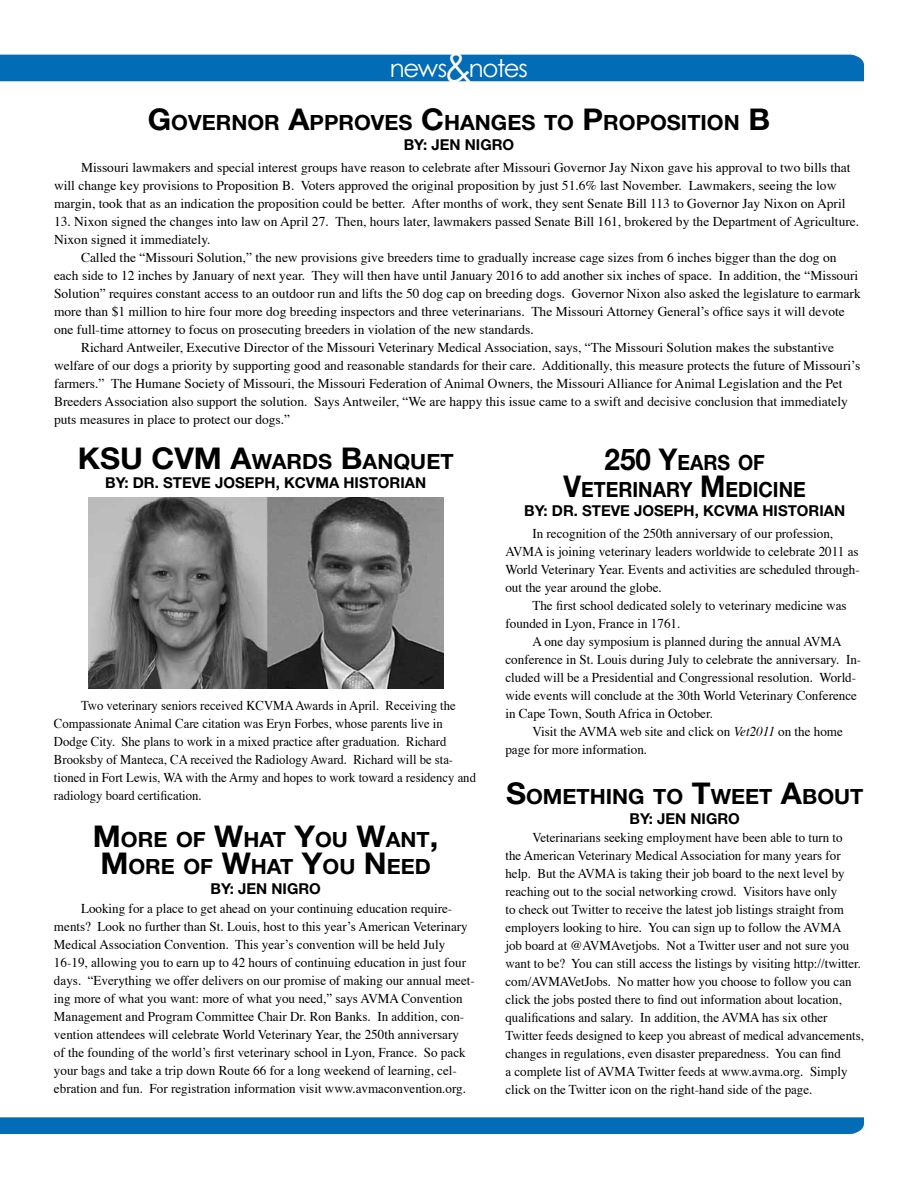
<style>
.page{position:relative;width:918px;height:1188px;background:#fff}
.page>*{position:absolute;margin:0;border:0;box-sizing:border-box;transform-origin:0 0}
.t1{font:24.45px "Century Gothic";letter-spacing:-.06em;color:#fff}
.t2{font:700 21px/27px "Helvetica Neue";color:#000;text-align:center}
.t3{font:700 21px/27px "Helvetica Neue";color:#000;text-align:center;scale:.93 1}
.t4{font:700 15px "Helvetica Neue";color:#000}
.t5{font:13.5px/18px "Times";color:#000}
.t6{font:13.5px/18px "Times";color:#000;scale:.96 1}
.t7{font:13.5px/18px "Times";color:#000;scale:.94 1}
.s1{font-size:42.6px}
.s2{font-size:30px}
.s3{font-style:italic}
</style>
<div class="page">
<div style="left:0;top:55px;width:864px;height:26px;background:#036cb6"></div>
<div style="left:0;top:1117px;width:864px;height:17px;background:#036cb6"></div>
<img style="left:88px;top:498px;width:355px;height:190px">
<h1 class="t1" style="left:390px;top:53px;width:140px">news<span class="s1">&amp;</span>notes</h1>
<h2 class="t2" style="left:148px;top:109px;width:624px"><span class="s2">G</span>OVERNOR <span class="s2">A</span>PPROVES <span class="s2">C</span>HANGES TO <span class="s2">P</span>ROPOSITION <span class="s2">B</span></h2>
<p class="t4" style="left:404px;top:135px;width:112px">BY: JEN NIGRO</p>
<p class="t5" style="left:54px;top:158px;width:798px;text-indent:27px">Missouri lawmakers and special interest groups have reason to celebrate after Missouri Governor Jay Nixon gave his approval to two bills that will change key provisions to Proposition B. Voters approved the original proposition by just 51.6% last November. Lawmakers, seeing the low margin, took that as an indication the proposition could be better. After months of work, they sent Senate Bill 113 to Governor Jay Nixon on April</p>
<p class="t5" style="left:54px;top:212px;width:807px">13. Nixon signed the changes into law on April 27. Then, hours later, lawmakers passed Senate Bill 161, brokered by the Department of Agriculture.</p>
<p class="t5" style="left:54px;top:230px;width:158px">Nixon signed it immediately.</p>
<p class="t5" style="left:81px;top:248px;width:757px">Called the “Missouri Solution,” the new provisions give breeders time to gradually increase cage sizes from 6 inches bigger than the dog on</p>
<p class="t5" style="left:54px;top:266px;width:806px">each side to 12 inches by January of next year. They will then have until January 2016 to add another six inches of space. In addition, the “Missouri</p>
<p class="t5" style="left:54px;top:284px;width:808px">Solution” requires constant access to an outdoor run and lifts the 50 dog cap on breeding dogs. Governor Nixon also asked the legislature to earmark</p>
<p class="t5" style="left:54px;top:302px;width:792px">more than $1 million to hire four more dog breeding inspectors and three veterinarians. The Missouri Attorney General’s office says it will devote</p>
<p class="t5" style="left:54px;top:320px;width:481px">one full-time attorney to focus on prosecuting breeders in violation of the new standards.</p>
<p class="t5" style="left:81px;top:338px;width:755px">Richard Antweiler, Executive Director of the Missouri Veterinary Medical Association, says, “The Missouri Solution makes the substantive</p>
<p class="t5" style="left:54px;top:356px;width:808px">welfare of our dogs a priority by supporting good and reasonable standards for their care. Additionally, this measure protects the future of Missouri’s</p>
<p class="t5" style="left:54px;top:374px;width:790px">farmers.” The Humane Society of Missouri, the Missouri Federation of Animal Owners, the Missouri Alliance for Animal Legislation and the Pet</p>
<p class="t5" style="left:54px;top:392px;width:796px">Breeders Association also support the solution. Says Antweiler, “We are happy this issue came to a swift and decisive conclusion that immediately</p>
<p class="t5" style="left:54px;top:410px;width:238px">puts measures in place to protect our dogs.”</p>
<h2 class="t2" style="left:78px;top:447px;width:377px"><span class="s2">KSU CVM A</span>WARDS <span class="s2">B</span>ANQUET</h2>
<p class="t4" style="left:105px;top:474px;width:323px">BY: DR. STEVE JOSEPH, KCVMA HISTORIAN</p>
<h2 class="t3" style="left:564px;top:449px;width:262px"><span class="s2">250 Y</span>EARS OF<br><span class="s2">V</span>ETERINARY <span class="s2">M</span> EDICINE</h2>
<p class="t5" style="left:505px;top:523px;width:356px;text-indent:27px">In recognition of the 250th anniversary of our profession, AVMA is joining veterinary leaders worldwide to celebrate 2011 as World Veterinary Year. Events and activities are scheduled through&shy;out the year around the globe.</p>
<p class="t5" style="left:505px;top:595px;width:343px;text-indent:27px">The first school dedicated solely to veterinary medicine was founded in Lyon, France in 1761.</p>
<p class="t5" style="left:505px;top:631px;width:357px;text-indent:27px">A one day symposium is planned during the annual AVMA conference in St. Louis during July to celebrate the anniversary. In&shy;cluded will be a Presidential and Congressional resolution. World&shy;wide events will conclude at the 30th World Veterinary Conference in Cape Town, South Africa in October.</p>
<p class="t5" style="left:505px;top:721px;width:339px;text-indent:27px">Visit the AVMA web site and click on <span class="s3">Vet2011</span> on the home page for more information.</p>
<p class="t4" style="left:524px;top:501px;width:323px">BY: DR. STEVE JOSEPH, KCVMA HISTORIAN</p>
<p class="t7" style="left:54px;top:695px;width:450px;text-indent:27px">Two veterinary seniors received KCVMA Awards in April. Receiving the Compassionate Animal Care citation was Eryn Forbes, whose parents live in Dodge City. She plans to work in a mixed practice after graduation. Richard Brooksby of Manteca, CA received the Radiology Award. Richard will be sta&shy;tioned in Fort Lewis, WA with the Army and hopes to work toward a residency and radiology board certification.</p>
<h2 class="t2" style="left:93px;top:826px;width:347px"><span class="s2">M</span> ORE OF <span class="s2">W</span>HAT <span class="s2">Y</span>OU <span class="s2">W</span>ANT<span class="s2">,<br>M</span>ORE OF <span class="s2">W</span>HAT <span class="s2">Y</span>OU <span class="s2">N</span> EED</h2>
<p class="t4" style="left:210px;top:879px;width:112px">BY: JEN NIGRO</p>
<p class="t5" style="left:54px;top:899px;width:422px;text-indent:27px">Looking for a place to get ahead on your continuing education require&shy;ments? Look no further than St. Louis, host to this year’s American Veterinary Medical Association Convention. This year’s convention will be held July 16-19, allowing you to earn up to 42 hours of continuing education in just four days. “Everything we offer delivers on our promise of making our annual meet&shy;ing more of what you want: more of what you need,” says AVMA Convention Management and Program Committee Chair Dr. Ron Banks. In addition, con&shy;vention attendees will celebrate World Veterinary Year, the 250th anniversary<br>of the founding of the world’s first veterinary school in Lyon, France. So pack your bags and take a trip down Route 66 for a long weekend of learning, cel&shy;ebration and fun. For registration information visit www.avmaconvention.org.</p>
<h2 class="t2" style="left:506px;top:783px;width:359px"><span class="s2">S</span>OMETHING TO <span class="s2">T</span>WEET <span class="s2">A</span>BOUT</h2>
<p class="t4" style="left:629px;top:809px;width:112px">BY: JEN NIGRO</p>
<p class="t6" style="left:505px;top:827px;width:375px;text-indent:27px">Veterinarians seeking employment have been able to turn to<br>the American Veterinary Medical Association for many years for help. But the AVMA is taking their job board to the next level by reaching out to the social networking crowd. Visitors have only<br>to check out Twitter to receive the latest job listings straight from employers looking to hire. You can sign up to follow the AVMA<br>job board at @AVMAvetjobs. Not a Twitter user and not sure you want to be? You can still access the listings by visiting http://twitter. com/AVMAVetJobs. No matter how you choose to follow you can click the jobs posted there to find out information about location, qualifications and salary. In addition, the AVMA has six other Twitter feeds designed to keep you abreast of medical advancements, changes in regulations, even disaster preparedness. You can find<br>a complete list of AVMA Twitter feeds at www.avma.org. Simply click on the Twitter icon on the right-hand side of the page.</p>
</div>
